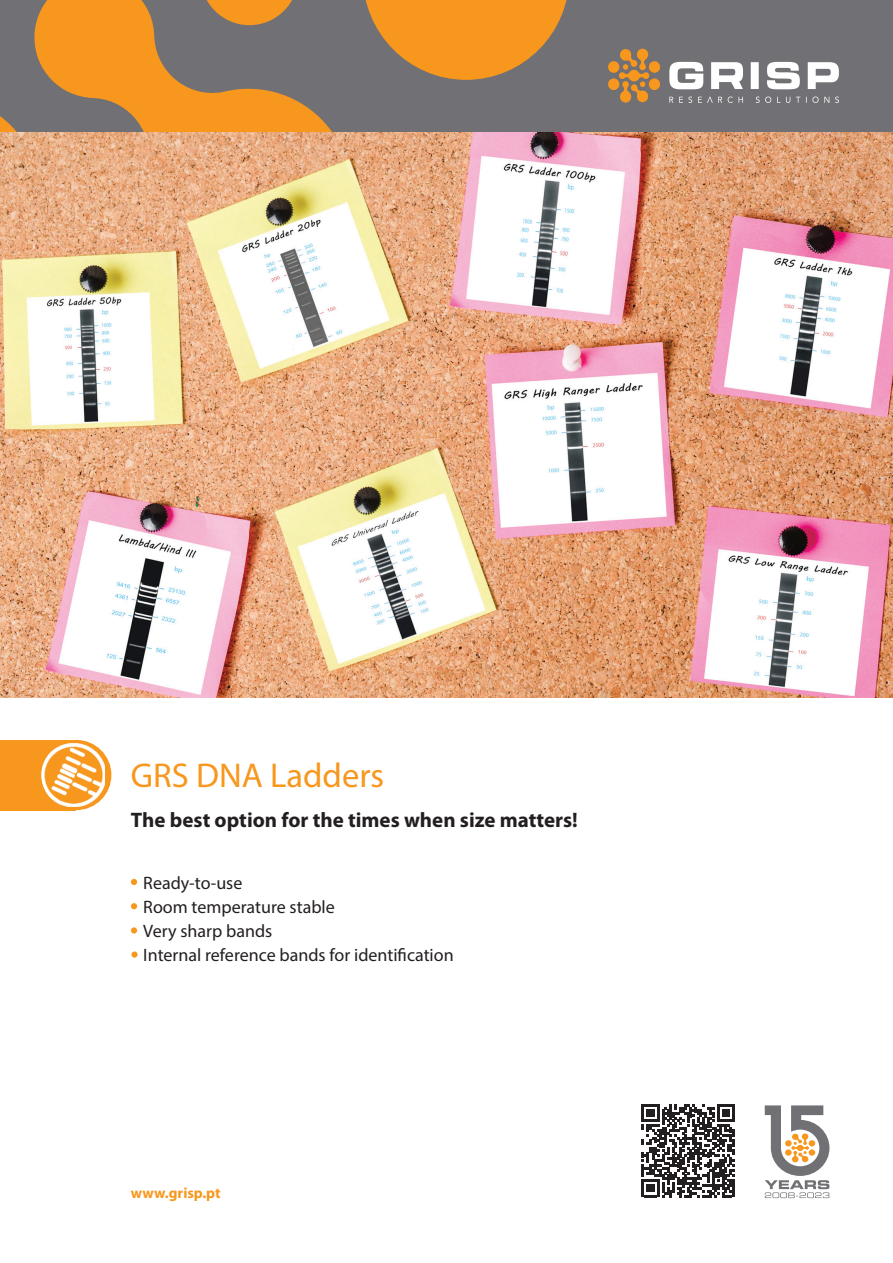
<style>
.page{position:relative;width:893px;height:1263px;background:#fff}
.page>*{position:absolute;margin:0;border:0;box-sizing:border-box;transform-origin:0 0}
.t1{font:34.5px "Myriad Pro";color:#f7971d}
.t2{font:700 21px "Myriad Pro";color:#231f20}
.t3{font:18px/24px "Myriad Pro";color:#231f20}
.t4{font:700 15px "Myriad Pro";color:#f7971d}
</style>
<div class="page">
<div style="left:0;top:740px;width:76px;height:70px;background:#f7971d"></div>
<div style="left:41px;top:740px;width:70px;height:70px;background:#f7971d;border-radius:50%"></div>
<img style="left:41px;top:743px;width:64px;height:64px">
<img style="left:0;top:132px;width:893px;height:565px">
<div style="left:0;top:0;width:893px;height:132px;background:#717074"></div>
<svg style="left:0;top:0;width:567px;height:132px"></svg>
<svg style="left:608px;top:48px;width:52px;height:55px"></svg>
<svg style="left:669px;top:62px;width:170px;height:41px"></svg>
<svg style="left:131px;top:879px;width:6px;height:6px"></svg>
<svg style="left:131px;top:903px;width:6px;height:6px"></svg>
<svg style="left:131px;top:927px;width:6px;height:6px"></svg>
<svg style="left:765px;top:1105px;width:64px;height:93px"></svg>
<svg style="left:642px;top:1104px;width:92px;height:93px"></svg>
<svg style="left:131px;top:951px;width:7px;height:7px"></svg>
<h1 class="t1" style="left:131px;top:754px;width:255px">GRS DNA Ladders</h1>
<p class="t2" style="left:131px;top:806px;width:448px">The best option for the times when size matters!</p>
<p class="t3" style="left:143px;top:871px;width:312px">Ready-to-use<br>Room temperature stable<br>Very sharp bands<br>Internal reference bands for identification</p>
<p class="t4" style="left:131px;top:1183px;width:91px">www.grisp.pt</p>
</div>
